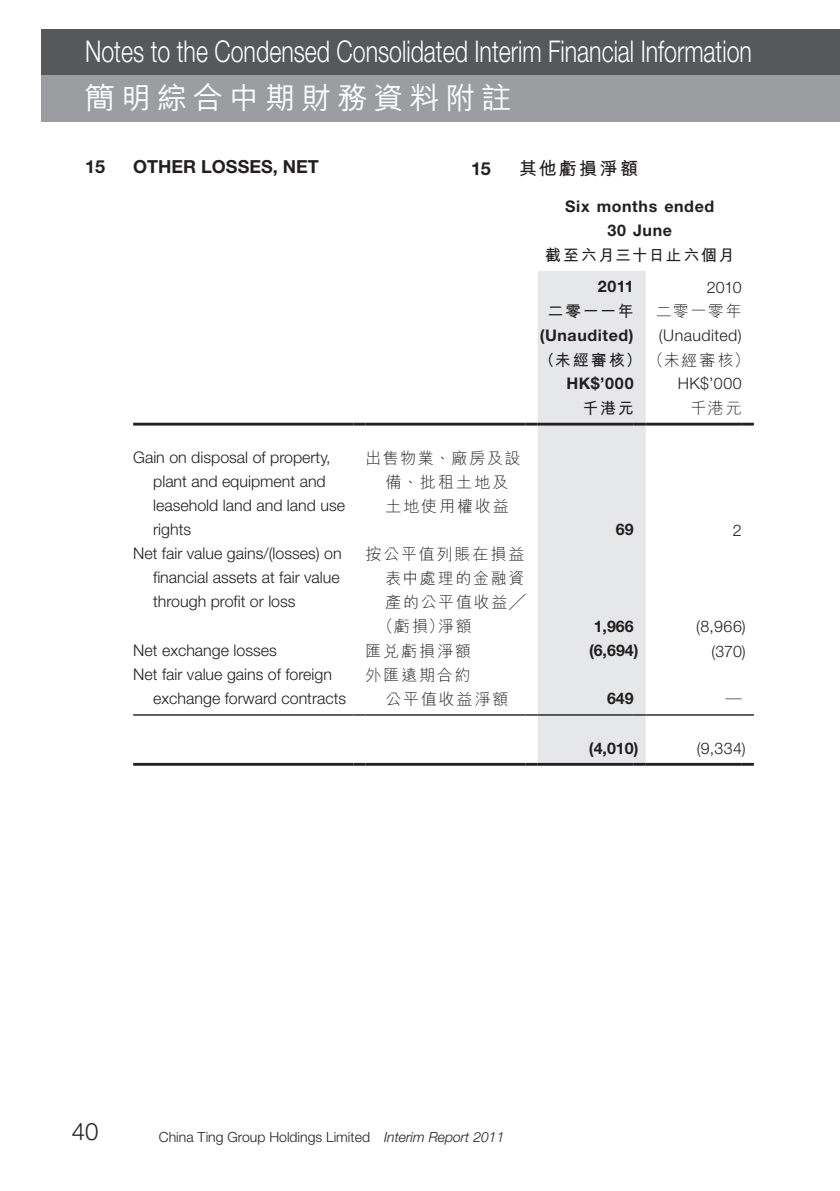
<style>
.page{position:relative;width:840px;height:1191px;background:#fff}
.page>*{position:absolute;margin:0;border:0;box-sizing:border-box;transform-origin:0 0}
.t1{font:300 30px "Helvetica Neue LT Std";color:#fff;scale:.77 1}
.t2{font:500 30px "M Hei HK";letter-spacing:.2em;color:#fff}
.t3{font:300 24px "Helvetica Neue LT Std";color:#231f20}
.t4{font:700 18px "Helvetica Neue LT Std";color:#231f20}
.t5{font:700 18px "M Hei HK";letter-spacing:.13em;color:#231f20}
.t6{font:300 16px/24px "Helvetica Neue LT Std";color:#231f20}
.t7{font:300 16px/24px "M Hei HK";letter-spacing:.11em;color:#231f20;text-align:center}
.t8{font:700 16px/24px "Helvetica Neue LT Std";letter-spacing:.035em;color:#231f20;text-align:center}
.t9{font:700 16px "M Hei HK";letter-spacing:.1em;color:#231f20}
.t10{font:300 16px "Helvetica Neue LT Std";letter-spacing:.03em;color:#231f20}
.t11{font:300 14px "Helvetica Neue LT Std";color:#231f20}
.s1{font-weight:300}
.s2{font-style:italic}
</style>
<div class="page">
<div style="left:42px;top:29px;width:797px;height:47px;background:#57585a"></div>
<div style="left:42px;top:75px;width:797px;height:47px;background:#9b9da0"></div>
<div style="left:537px;top:271px;width:108px;height:492px;background:#e6e7e9"></div>
<hr style="left:133px;top:423px;width:220px;height:2px;background:#231f20">
<svg style="left:353px;top:423px;width:12px;height:2px"></svg>
<hr style="left:365px;top:423px;width:160px;height:2px;background:#231f20">
<svg style="left:525px;top:423px;width:12px;height:2px"></svg>
<hr style="left:537px;top:423px;width:96px;height:2px;background:#231f20">
<svg style="left:633px;top:423px;width:12px;height:2px"></svg>
<hr style="left:645px;top:423px;width:96px;height:2px;background:#231f20">
<svg style="left:741px;top:423px;width:12px;height:2px"></svg>
<hr style="left:133px;top:763px;width:220px;height:2px;background:#231f20">
<svg style="left:353px;top:763px;width:12px;height:2px"></svg>
<hr style="left:365px;top:763px;width:160px;height:2px;background:#231f20">
<svg style="left:525px;top:763px;width:12px;height:2px"></svg>
<hr style="left:537px;top:763px;width:96px;height:2px;background:#231f20">
<svg style="left:633px;top:763px;width:12px;height:2px"></svg>
<hr style="left:645px;top:763px;width:96px;height:2px;background:#231f20">
<svg style="left:741px;top:763px;width:12px;height:2px"></svg>
<hr style="left:133px;top:714px;width:220px;height:1px;background:#231f20">
<svg style="left:353px;top:714px;width:12px;height:1px"></svg>
<hr style="left:365px;top:714px;width:160px;height:1px;background:#231f20">
<svg style="left:525px;top:714px;width:12px;height:1px"></svg>
<hr style="left:537px;top:714px;width:96px;height:1px;background:#231f20">
<svg style="left:633px;top:714px;width:12px;height:1px"></svg>
<hr style="left:645px;top:714px;width:96px;height:1px;background:#231f20">
<svg style="left:741px;top:714px;width:12px;height:1px"></svg>
<h1 class="t1" style="left:85px;top:33px;width:867px">Notes to the Condensed Consolidated Interim Financial Information</h1>
<h1 class="t2" style="left:85px;top:76px;width:427px">簡明綜合中期財務資料附註</h1>
<p class="t4" style="left:85px;top:156px;width:22px">15</p>
<p class="t4" style="left:133px;top:156px;width:28px">Other</p>
<p class="t4" style="left:201px;top:156px;width:13px">losses</p>
<p class="t4" style="left:272px;top:156px;width:23px">, net</p>
<p class="t4" style="left:471px;top:157px;width:21px">15</p>
<p class="t5" style="left:519px;top:155px;width:120px">其他虧損淨額</p>
<p class="t8" style="left:565px;top:194px;width:150px">Six months ended<br>30 June</p>
<p class="t9" style="left:544px;top:243px;width:191px">截至六月三十日止六個月</p>
<p class="t8" style="left:597px;top:274px;width:37px">2011</p>
<p class="t6" style="left:706px;top:275px;width:37px">2010</p>
<p class="t9" style="left:547px;top:300px;width:88px">二零一一年</p>
<p class="t7" style="left:655px;top:299px;width:87px">二零一零年</p>
<p class="t8" style="left:539px;top:323px;width:95px">(Unaudited)</p>
<p class="t10" style="left:658px;top:326px;width:84px">(Unaudited)</p>
<p class="t9" style="left:538px;top:348px;width:212px">（未經審核）<span class="s1">（未經審核）</span></p>
<p class="t8" style="left:566px;top:371px;width:69px">HK$’000</p>
<p class="t6" style="left:677px;top:371px;width:65px">HK$’000</p>
<p class="t9" style="left:582px;top:396px;width:53px">千港元</p>
<p class="t7" style="left:690px;top:395px;width:53px">千港元</p>
<p class="t6" style="left:153px;top:445px;width:193px;text-indent:-20px">Gain on disposal of property, plant and equipment and leasehold land and land use rights</p>
<p class="t7" style="left:365px;top:446px;width:157px">出售物業、廠房及設備、批租土地及<br>土地使用權收益</p>
<p class="t8" style="left:615px;top:517px;width:19px">69</p>
<p class="t6" style="left:732px;top:518px;width:10px">2</p>
<p class="t6" style="left:153px;top:541px;width:190px;text-indent:-20px">Net fair value gains/(losses) on financial assets at fair value through profit or loss</p>
<p class="t7" style="left:365px;top:542px;width:160px">按公平值列賬在損益</p>
<p class="t7" style="left:385px;top:566px;width:140px">表中處理的金融資</p>
<p class="t7" style="left:385px;top:590px;width:142px">產的公平值收益╱</p>
<p class="t7" style="left:377px;top:614px;width:96px">（虧損）淨額</p>
<p class="t8" style="left:593px;top:613px;width:42px">1,966</p>
<p class="t6" style="left:695px;top:614px;width:51px">(8,966)</p>
<p class="t6" style="left:133px;top:637px;width:145px">Net exchange losses</p>
<p class="t7" style="left:365px;top:638px;width:107px">匯兌虧損淨額</p>
<p class="t8" style="left:588px;top:638px;width:51px">(6,694)</p>
<p class="t6" style="left:711px;top:638px;width:36px">(370)</p>
<p class="t6" style="left:153px;top:662px;width:194px;text-indent:-20px">Net fair value gains of foreign exchange forward contracts</p>
<p class="t7" style="left:385px;top:662px;width:124px;text-align:left;text-indent:-20px">外匯遠期合約<br>公平值收益淨額</p>
<p class="t8" style="left:606px;top:686px;width:28px">649</p>
<p class="t7" style="left:725px;top:686px;width:17px">—</p>
<p class="t8" style="left:588px;top:735px;width:51px">(4,010)</p>
<p class="t6" style="left:696px;top:736px;width:51px">(9,334)</p>
<h2 class="t3" style="left:72px;top:1116px;width:28px">40</h2>
<p class="t11" style="left:159px;top:1128px;width:347px">China Ting Group Holdings Limited <span class="s2">Interim Report 2011</span></p>
</div>
